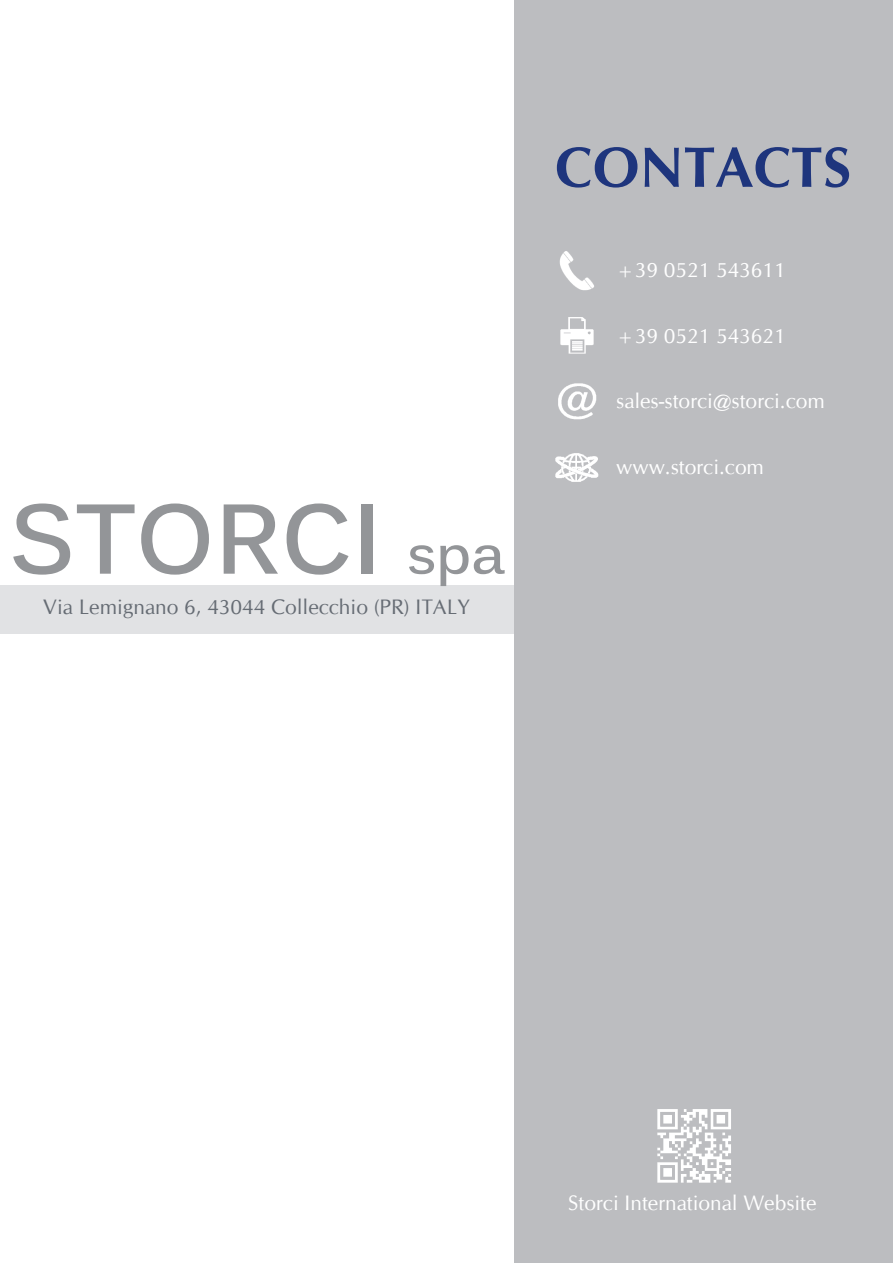
<style>
.page{position:relative;width:893px;height:1263px;background:#fff}
.page>*{position:absolute;margin:0;border:0;box-sizing:border-box;transform-origin:0 0}
.t1{font:700 97.5px "Kalinga";color:#939598}
.t2{font:700 57px "CG Omega";color:#1e357d}
.t3{font:21px "CG Omega";color:#fff}
.t4{font:21px "CG Omega";color:#666c74}
.s1{font-size:54px}
</style>
<div class="page">
<div style="left:514px;top:0;width:379px;height:1263px;background:#bcbdc0"></div>
<div style="left:0;top:585px;width:513px;height:49px;background:#e1e2e4"></div>
<img style="left:560px;top:317px;width:34px;height:37px">
<img style="left:558px;top:383px;width:39px;height:37px">
<img style="left:560px;top:251px;width:34px;height:39px">
<img style="left:556px;top:453px;width:42px;height:29px">
<img style="left:657px;top:1109px;width:74px;height:74px">
<h1 class="t1" style="left:9px;top:475px;width:498px">STORCI <span class="s1">spa</span></h1>
<p class="t4" style="left:43px;top:595px;width:428px">Via Lemignano 6, 43044 Collecchio (PR) ITALY</p>
<h2 class="t2" style="left:555px;top:133px;width:298px">CONTACTS</h2>
<p class="t3" style="left:616px;top:258px;width:171px">+39 0521 543611</p>
<p class="t3" style="left:616px;top:324px;width:171px">+39 0521 543621</p>
<p class="t3" style="left:616px;top:389px;width:210px">sales-storci@storci.com</p>
<p class="t3" style="left:616px;top:455px;width:149px">www.storci.com</p>
<p class="t3" style="left:568px;top:1191px;width:250px">Storci International Website</p>
</div>
